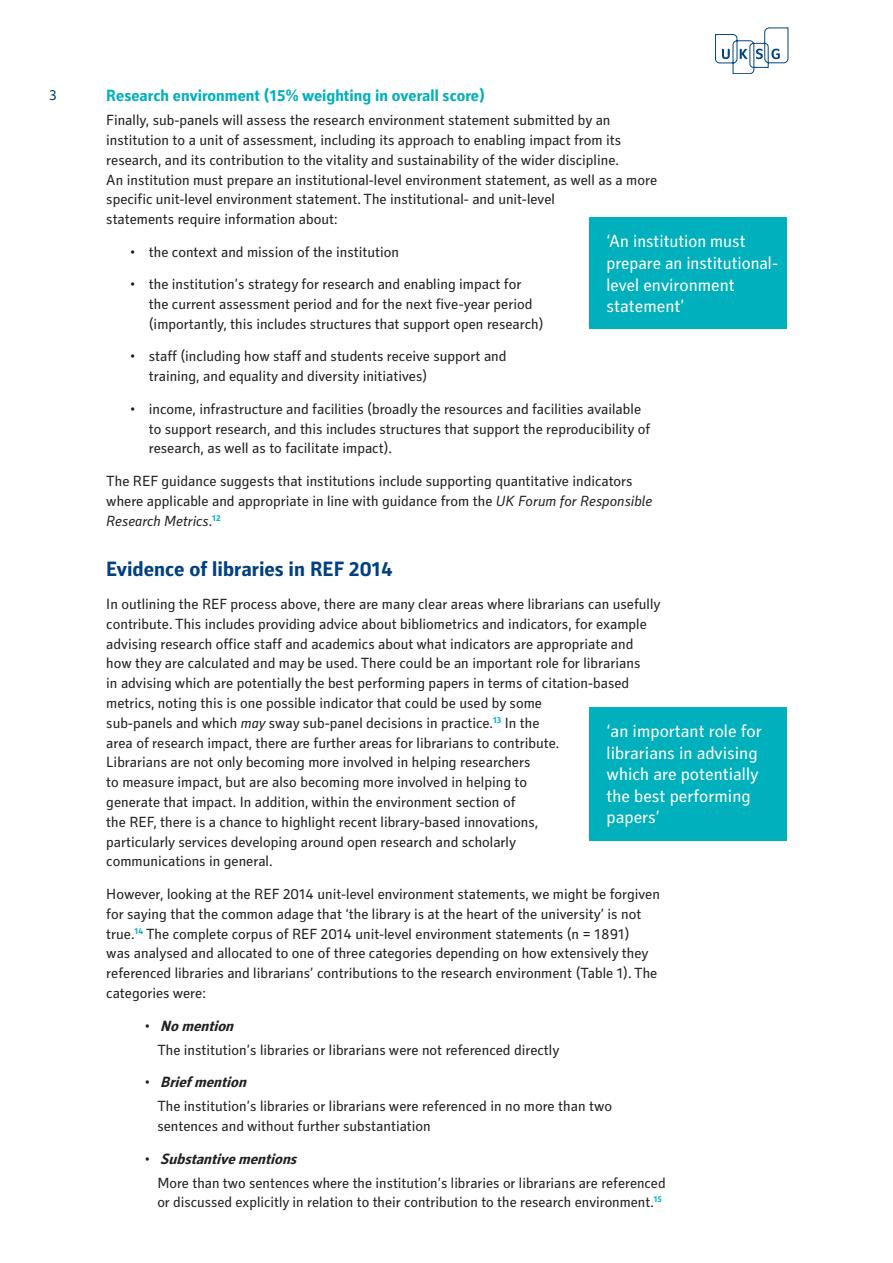
<style>
.page{position:relative;width:893px;height:1263px;background:#fff}
.page>*{position:absolute;margin:0;border:0;box-sizing:border-box;transform-origin:0 0}
.A-Style_Heading{font:700 21px "Secca Std";color:#014081}
.Stand_out_quote{font:18px/21.6px "Secca Std";color:#fff}
.B-Style_Heading{font:700 16.5px "Secca Std";color:#00b0bc}
.Body{font:15px/19.8px "Secca Std";color:#231f20}
.Bullets_List{font:15px/19.8px "Secca Std";color:#231f20}
.t1{font:italic 700 15px "Secca Std";color:#231f20}
.t2{font:15px "Secca Std";color:#014081}
.s1{font-style:italic}
.s2{font-weight:400;font-style:normal}
</style>
<div class="page">
<svg style="left:715px;top:28px;width:73px;height:46px"></svg>
<div style="left:590px;top:218px;width:197px;height:111px;background:#00b0bc"></div>
<div style="left:590px;top:707px;width:197px;height:133px;background:#00b0bc"></div>
<p class="t2" style="left:49px;top:87px;width:9px">3</p>
<p class="B-Style_Heading" style="left:106px;top:86px;width:380px">Research environment (15% weighting in overall score)</p>
<p class="Body" style="left:106px;top:111px;width:552px">Finally, sub-panels will assess the research environment statement submitted by an institution to a unit of assessment, including its approach to enabling impact from its research, and its contribution to the vitality and sustainability of the wider discipline.<br>An institution must prepare an institutional-level environment statement, as well as a more specific unit-level environment statement. The institutional- and unit-level<br>statements require information about:</p>
<p class="Body" style="left:130px;top:242px;width:271px">• the context and mission of the institution</p>
<p class="Body" style="left:149px;top:275px;width:396px;text-indent:-19px">• the institution’s strategy for research and enabling impact for the current assessment period and for the next five-year period (importantly, this includes structures that support open research)</p>
<p class="Body" style="left:149px;top:347px;width:359px;text-indent:-19px">• staff (including how staff and students receive support and training, and equality and diversity initiatives)</p>
<p class="Body" style="left:149px;top:399px;width:503px;text-indent:-19px">• income, infrastructure and facilities (broadly the resources and facilities available to support research, and this includes structures that support the reproducibility of research, as well as to facilitate impact).</p>
<p class="Body" style="left:106px;top:472px;width:548px">The REF guidance suggests that institutions include supporting quantitative indicators where applicable and appropriate in line with guidance from the <span class="s1">UK Forum for Responsible<br>Research Metrics</span>.<sup>12</sup></p>
<p class="A-Style_Heading" style="left:106px;top:557px;width:288px">Evidence of libraries in REF 2014</p>
<p class="Body" style="left:106px;top:594px;width:556px">In outlining the REF process above, there are many clear areas where librarians can usefully contribute. This includes providing advice about bibliometrics and indicators, for example advising research office staff and academics about what indicators are appropriate and how they are calculated and may be used. There could be an important role for librarians<br>in advising which are potentially the best performing papers in terms of citation-based metrics, noting this is one possible indicator that could be used by some<br>sub-panels and which <span class="s1">may</span> sway sub-panel decisions in practice.<sup>13</sup> In the<br>area of research impact, there are further areas for librarians to contribute.<br>Librarians are not only becoming more involved in helping researchers<br>to measure impact, but are also becoming more involved in helping to<br>generate that impact. In addition, within the environment section of<br>the REF, there is a chance to highlight recent library-based innovations,<br>particularly services developing around open research and scholarly<br>communications in general.</p>
<p class="Body" style="left:106px;top:884px;width:555px">However, looking at the REF 2014 unit-level environment statements, we might be forgiven for saying that the common adage that ‘the library is at the heart of the university’ is not true.<sup>14</sup> The complete corpus of REF 2014 unit-level environment statements (n = 1891)<br>was analysed and allocated to one of three categories depending on how extensively they referenced libraries and librarians’ contributions to the research environment (Table 1). The categories were:</p>
<p class="t1" style="left:145px;top:1017px;width:95px"><span class="s2">•</span> Nomention</p>
<p class="Bullets_List" style="left:157px;top:1040px;width:404px">The institution’s libraries or librarians were not referenced directly</p>
<p class="t1" style="left:145px;top:1073px;width:108px"><span class="s2">•</span> Briefmention</p>
<p class="Bullets_List" style="left:157px;top:1097px;width:456px">The institution’s libraries or librarians were referenced in no more than two sentences and without further substantiation</p>
<p class="t1" style="left:145px;top:1150px;width:158px"><span class="s2">•</span> Substantivementions</p>
<p class="Bullets_List" style="left:157px;top:1173px;width:510px">More than two sentences where the institution’s libraries or librarians are referenced or discussed explicitly in relation to their contribution to the research environment.<sup>15</sup></p>
<p class="Stand_out_quote" style="left:607px;top:231px;width:173px">‘An institution must prepare an institutional&shy;level environment statement’</p>
<p class="Stand_out_quote" style="left:607px;top:721px;width:157px">‘an important role for librarians in advising which are potentially the best performing papers’</p>
</div>
